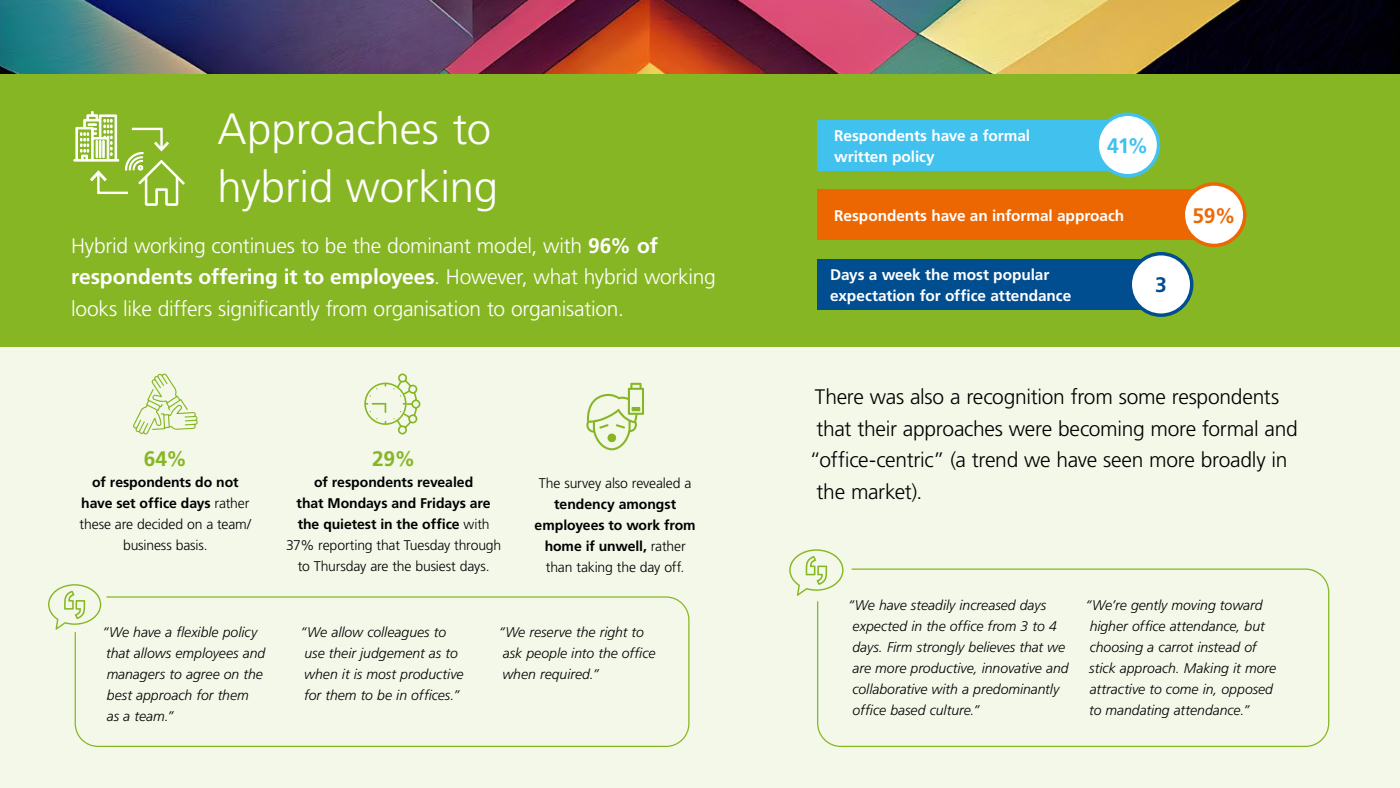
<style>
.page{position:relative;width:1400px;height:788px;background:#f3f8e9}
.page>*{position:absolute;margin:0;border:0;box-sizing:border-box;transform-origin:0 0}
.Head_3___26_31_2pt___Light___black{font:300 43.75px/58.2px "Frutiger LT Pro";color:#fff}
.Intro_-_20_28pt_-_Light_-_white{font:300 21px/31.5px "Frutiger LT Pro";letter-spacing:-.015em;color:#fff}
.Intro_-_20_28pt_-_Light_-_white-2{font:300 21px "Frutiger LT Pro";letter-spacing:-.015em;color:#000}
.Copy___9_12pt___Light___black{font:700 21px "Frutiger LT Pro";color:#87b624}
.Copy___9_12pt___Light___black-2{font:700 21px "Frutiger LT Pro";color:#41c1ed}
.Copy___9_12pt___Light___black-3{font:700 21px "Frutiger LT Pro";color:#ec6907}
.Copy___9_12pt___Light___black-4{font:700 21px "Frutiger LT Pro";color:#004d90}
.Copy___9_12pt___Light___black-5{font:700 15.4px/20.6px "Frutiger LT Pro";letter-spacing:-.005em;color:#fff}
.Copy___9_12pt___Light___black-6{font:italic 300 14px/21px "Frutiger LT Pro";color:#000}
.Copy___9_12pt___Light___black-7{font:300 14px/21px "Frutiger LT Pro";letter-spacing:-.015em;color:#000;text-align:center}
.Copy___9_12pt___Light___black-8{font:700 14px/21px "Frutiger LT Pro";letter-spacing:-.005em;color:#000;text-align:center}
.s1{font-weight:700}
.s2{font-weight:300}
</style>
<div class="page">
<div style="left:0;top:0;width:1400px;height:346px;background:#87b624"></div>
<img style="left:0;top:0;width:1400px;height:74px">
<svg style="left:74px;top:596px;width:616px;height:151px"></svg>
<svg style="left:817px;top:568px;width:513px;height:179px"></svg>
<svg style="left:48px;top:584px;width:53px;height:45px"></svg>
<svg style="left:789px;top:549px;width:55px;height:46px"></svg>
<div style="left:817px;top:120px;width:310px;height:50px;background:#41c1ed"></div>
<div style="left:817px;top:259px;width:343px;height:51px;background:#004d90"></div>
<div style="left:817px;top:189px;width:399px;height:51px;background:#ec6602"></div>
<svg style="left:1182px;top:182px;width:65px;height:65px"></svg>
<svg style="left:1129px;top:252px;width:64px;height:65px"></svg>
<svg style="left:1095px;top:112px;width:65px;height:65px"></svg>
<div style="left:1185px;top:186px;width:58px;height:58px;background:#fff;border-radius:50%"></div>
<div style="left:1132px;top:255px;width:58px;height:58px;background:#fff;border-radius:50%"></div>
<div style="left:1099px;top:116px;width:58px;height:58px;background:#fff;border-radius:50%"></div>
<svg style="left:133px;top:373px;width:65px;height:61px"></svg>
<svg style="left:364px;top:373px;width:57px;height:62px"></svg>
<svg style="left:586px;top:383px;width:58px;height:67px"></svg>
<svg style="left:73px;top:111px;width:112px;height:95px"></svg>
<p class="Head_3___26_31_2pt___Light___black" style="left:218px;top:100px;width:282px">Approaches to hybrid working</p>
<p class="Intro_-_20_28pt_-_Light_-_white" style="left:71px;top:230px;width:646px">Hybrid working continues to be the dominant model, with <span class="s1">96% of respondents offering it to employees</span>. However, what hybrid working looks like differs significantly from organisation to organisation.</p>
<p class="Copy___9_12pt___Light___black" style="left:144px;top:446px;width:45px">64%</p>
<p class="Copy___9_12pt___Light___black-7" style="left:80px;top:472px;width:173px"><span class="s1">of respondents do not have set office days</span> rather these are decided on a team/ business basis.</p>
<p class="Copy___9_12pt___Light___black" style="left:372px;top:446px;width:45px">29%</p>
<p class="Copy___9_12pt___Light___black-8" style="left:286px;top:471px;width:217px">of respondents revealed<br>that Mondays and Fridays are the quietest in the office <span class="s2">with<br>37% reporting that Tuesday through to Thursday are the busiest days.</span></p>
<p class="Copy___9_12pt___Light___black-7" style="left:535px;top:472px;width:163px">The survey also revealed a <span class="s1">tendency amongst employees to work from home if unwell,</span> rather than taking the day off.</p>
<p class="Copy___9_12pt___Light___black-6" style="left:103px;top:621px;width:164px">“We have a flexible policy that allows employees and managers to agree on the best approach for them<br>as a team.”</p>
<p class="Copy___9_12pt___Light___black-6" style="left:301px;top:621px;width:164px">“We allow colleagues to use their judgement as to when it is most productive for them to be in offices.”</p>
<p class="Copy___9_12pt___Light___black-6" style="left:499px;top:621px;width:158px">“We reserve the right to ask people into the office when required.”</p>
<p class="Copy___9_12pt___Light___black-5" style="left:834px;top:125px;width:197px">Respondents have a formal written policy</p>
<p class="Copy___9_12pt___Light___black-2" style="left:1107px;top:133px;width:43px">41%</p>
<p class="Copy___9_12pt___Light___black-5" style="left:834px;top:205px;width:292px">Respondents have an informal approach</p>
<p class="Copy___9_12pt___Light___black-5" style="left:830px;top:264px;width:243px">Days a week the most popular expectation for office attendance</p>
<p class="Copy___9_12pt___Light___black-4" style="left:1155px;top:273px;width:13px">3</p>
<p class="Copy___9_12pt___Light___black-3" style="left:1192px;top:203px;width:45px">59%</p>
<p class="Intro_-_20_28pt_-_Light_-_white-2" style="left:815px;top:385px;width:466px">There was also a recognition from some respondents</p>
<p class="Intro_-_20_28pt_-_Light_-_white-2" style="left:817px;top:416px;width:483px">that their approaches were becoming more formal and</p>
<p class="Intro_-_20_28pt_-_Light_-_white-2" style="left:810px;top:448px;width:479px">“office-centric” (a trend we have seen more broadly in</p>
<p class="Intro_-_20_28pt_-_Light_-_white-2" style="left:817px;top:479px;width:107px">the market).</p>
<p class="Copy___9_12pt___Light___black-6" style="left:848px;top:595px;width:222px">“We have steadily increased days expected in the office from 3 to 4 days. Firm strongly believes that we are more productive, innovative and collaborative with a predominantly office based culture.”</p>
<p class="Copy___9_12pt___Light___black-6" style="left:1086px;top:595px;width:192px">“We’re gently moving toward higher office attendance, but choosing a carrot instead of stick approach. Making it more attractive to come in, opposed to mandating attendance.”</p>
</div>
